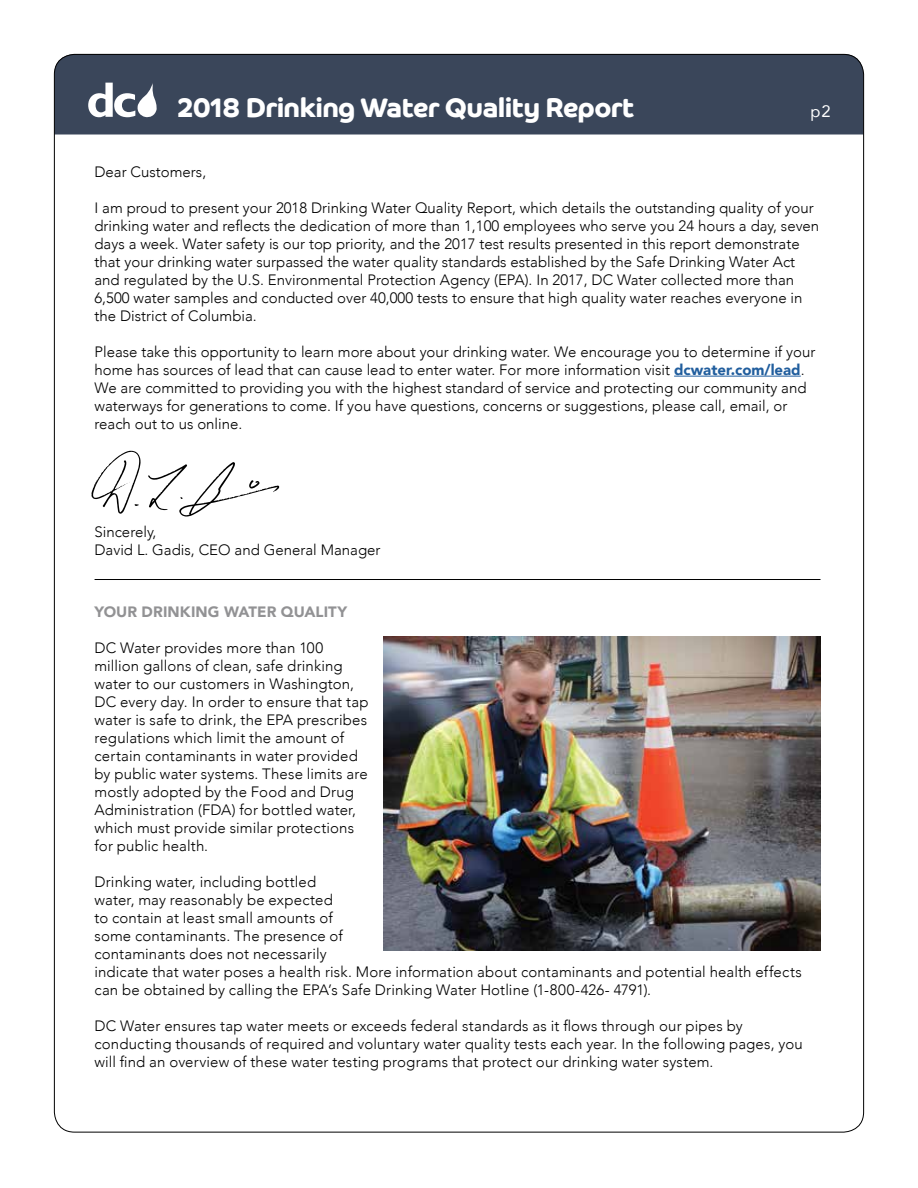
<style>
.page{position:relative;width:918px;height:1188px;background:#fff}
.page>*{position:absolute;margin:0;border:0;box-sizing:border-box;transform-origin:0 0}
.t1{font:700 27px "Co Headline";letter-spacing:-.02em;color:#fff}
.t2{font:16.5px "Avenir";color:#fff}
.t3{font:300 15px/18px "Avenir";color:#000}
.t4{font:900 15px "Avenir";letter-spacing:.005em;color:#929294}
.s1{font-weight:900;color:#215e9e}
</style>
<div class="page">
<div style="left:54px;top:54px;width:810px;height:81px;background:#3a465a"></div>
<hr style="left:674px;top:376px;width:127px;height:1px;background:#215e9e">
<hr style="left:95px;top:579px;width:725px;height:1px;background:#000">
<svg style="left:88px;top:83px;width:69px;height:34px"></svg>
<img style="left:383px;top:636px;width:438px;height:314px">
<svg style="left:148px;top:462px;width:131px;height:55px"></svg>
<svg style="left:92px;top:451px;width:49px;height:63px"></svg>
<h1 class="t1" style="left:178px;top:92px;width:458px">2018 Drinking Water Quality Report</h1>
<p class="t2" style="left:811px;top:98px;width:21px">p2</p>
<p class="t3" style="left:94px;top:163px;width:113px">Dear Customers,</p>
<p class="t3" style="left:94px;top:199px;width:726px">I am proud to present your 2018 Drinking Water Quality Report, which details the outstanding quality of your drinking water and reflects the dedication of more than 1,100 employees who serve you 24 hours a day, seven days a week. Water safety is our top priority, and the 2017 test results presented in this report demonstrate that your drinking water surpassed the water quality standards established by the Safe Drinking Water Act and regulated by the U.S. Environmental Protection Agency (EPA). In 2017, DC Water collected more than 6,500 water samples and conducted over 40,000 tests to ensure that high quality water reaches everyone in the District of Columbia.</p>
<p class="t3" style="left:94px;top:343px;width:722px">Please take this opportunity to learn more about your drinking water. We encourage you to determine if your home has sources of lead that can cause lead to enter water. For more information visit <span class="s1">dcwater.com/lead</span>.<br>We are committed to providing you with the highest standard of service and protecting our community and waterways for generations to come. If you have questions, concerns or suggestions, please call, email, or reach out to us online.</p>
<p class="t3" style="left:94px;top:523px;width:288px">Sincerely,<br>David L. Gadis, CEO and General Manager</p>
<p class="t4" style="left:94px;top:598px;width:254px">YOUR DRINKING WATER QUALITY</p>
<p class="t3" style="left:94px;top:638px;width:276px">DC Water provides more than 100 million gallons of clean, safe drinking water to our customers in Washington, DC every day. In order to ensure that tap water is safe to drink, the EPA prescribes regulations which limit the amount of certain contaminants in water provided by public water systems. These limits are mostly adopted by the Food and Drug Administration (FDA) for bottled water, which must provide similar protections for public health.</p>
<p class="t3" style="left:94px;top:872px;width:709px">Drinking water, including bottled<br>water, may reasonably be expected<br>to contain at least small amounts of<br>some contaminants. The presence of<br>contaminants does not necessarily<br>indicate that water poses a health risk. More information about contaminants and potential health effects can be obtained by calling the EPA’s Safe Drinking Water Hotline (1-800-426- 4791).</p>
<p class="t3" style="left:94px;top:1016px;width:710px">DC Water ensures tap water meets or exceeds federal standards as it flows through our pipes by conducting thousands of required and voluntary water quality tests each year. In the following pages, you will find an overview of these water testing programs that protect our drinking water system.</p>
</div>
